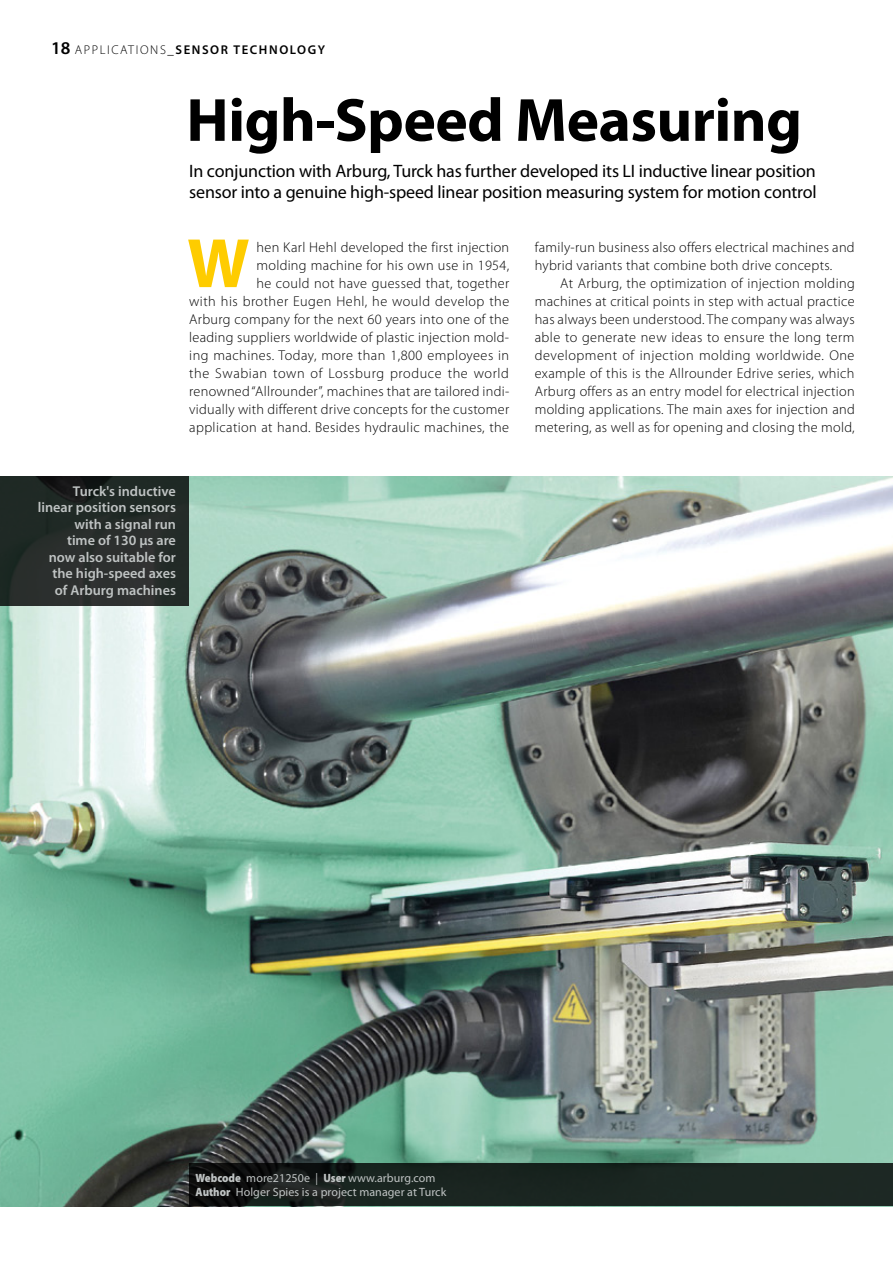
<style>
.page{position:relative;width:893px;height:1263px;background:#fff}
.page>*{position:absolute;margin:0;border:0;box-sizing:border-box;transform-origin:0 0}
.t1{font:700 70.5px "Myriad Pro";color:#fecc00}
.t2{font:700 61.5px "Myriad Pro";letter-spacing:-.01em;color:#000}
.t3{font:18px/21px "Myriad Pro";letter-spacing:-.01em;color:#000}
.t4{font:300 14.25px/18px "Myriad Pro";letter-spacing:.02em;color:#000;text-align:right}
.t5{font:600 14.25px/16.5px "Myriad Pro";color:#bfc3c3;text-align:right}
.t6{font:600 12.75px "Myriad Pro";letter-spacing:.125em;color:#000}
.t7{font:12px/13.5px "Myriad Pro";letter-spacing:.005em;color:#bfc3c3}
.s1{font-size:18px}
.s2{font-weight:300}
.s3{font-weight:900}
</style>
<div class="page">
<img style="left:0;top:476px;width:893px;height:730px">
<svg style="left:0;top:476px;width:189px;height:130px;background:#242b28"></svg>
<svg style="left:189px;top:1164px;width:704px;height:42px;background:#18221e"></svg>
<p class="t6" style="left:51px;top:42px;width:276px"><span class="s1">18</span> <span class="s2">APPLICATIONS</span>_SENSOR TECHNOLOGY</p>
<p class="t2" style="left:186px;top:80px;width:617px">High-Speed Measuring</p>
<p class="t3" style="left:189px;top:160px;width:629px">In conjunction with Arburg, Turck has further developed its LI inductive linear position sensor into a genuine high-speed linear position measuring system for motion control</p>
<p class="t1" style="left:187px;top:217px;width:64px">W</p>
<p class="t4" style="left:189px;top:238px;width:322px">hen Karl Hehl developed the first injection<br>molding machine for his own use in 1954,<br>he could not have guessed that, together<br>with his brother Eugen Hehl, he would develop the Arburg company for the next 60 years into one of the leading suppliers worldwide of plastic injection mold&shy;ing machines. Today, more than 1,800 employees in the Swabian town of Lossburg produce the world renowned “Allrounder”, machines that are tailored indi&shy;vidually with different drive concepts for the customer application at hand. Besides hydraulic machines, the</p>
<p class="t5" style="left:38px;top:483px;width:140px">Turck's inductive linear position sensors with a signal run<br>time of 130 µs are now also suitable for the high-speed axes of Arburg machines</p>
<p class="t4" style="left:535px;top:238px;width:321px">family-run business also offers electrical machines and</p>
<p class="t4" style="left:535px;top:256px;width:299px">hybrid variants that combine both drive concepts.</p>
<p class="t4" style="left:560px;top:274px;width:296px">At Arburg, the optimization of injection molding</p>
<p class="t4" style="left:535px;top:292px;width:321px">machines at critical points in step with actual practice</p>
<p class="t4" style="left:535px;top:310px;width:321px">has always been understood. The company was always</p>
<p class="t4" style="left:535px;top:328px;width:321px">able to generate new ideas to ensure the long term</p>
<p class="t4" style="left:535px;top:346px;width:321px">development of injection molding worldwide. One</p>
<p class="t4" style="left:535px;top:364px;width:321px">example of this is the Allrounder Edrive series, which</p>
<p class="t4" style="left:535px;top:382px;width:321px">Arburg offers as an entry model for electrical injection</p>
<p class="t4" style="left:535px;top:400px;width:321px">molding applications. The main axes for injection and</p>
<p class="t4" style="left:535px;top:418px;width:321px">metering, as well as for opening and closing the mold,</p>
<p class="t7" style="left:196px;top:1171px;width:252px"><span class="s3">Webcode</span> more21250e | <span class="s3">User</span> www.arburg.com<br><span class="s3">Author</span> Holger Spies is a project manager at Turck</p>
</div>
